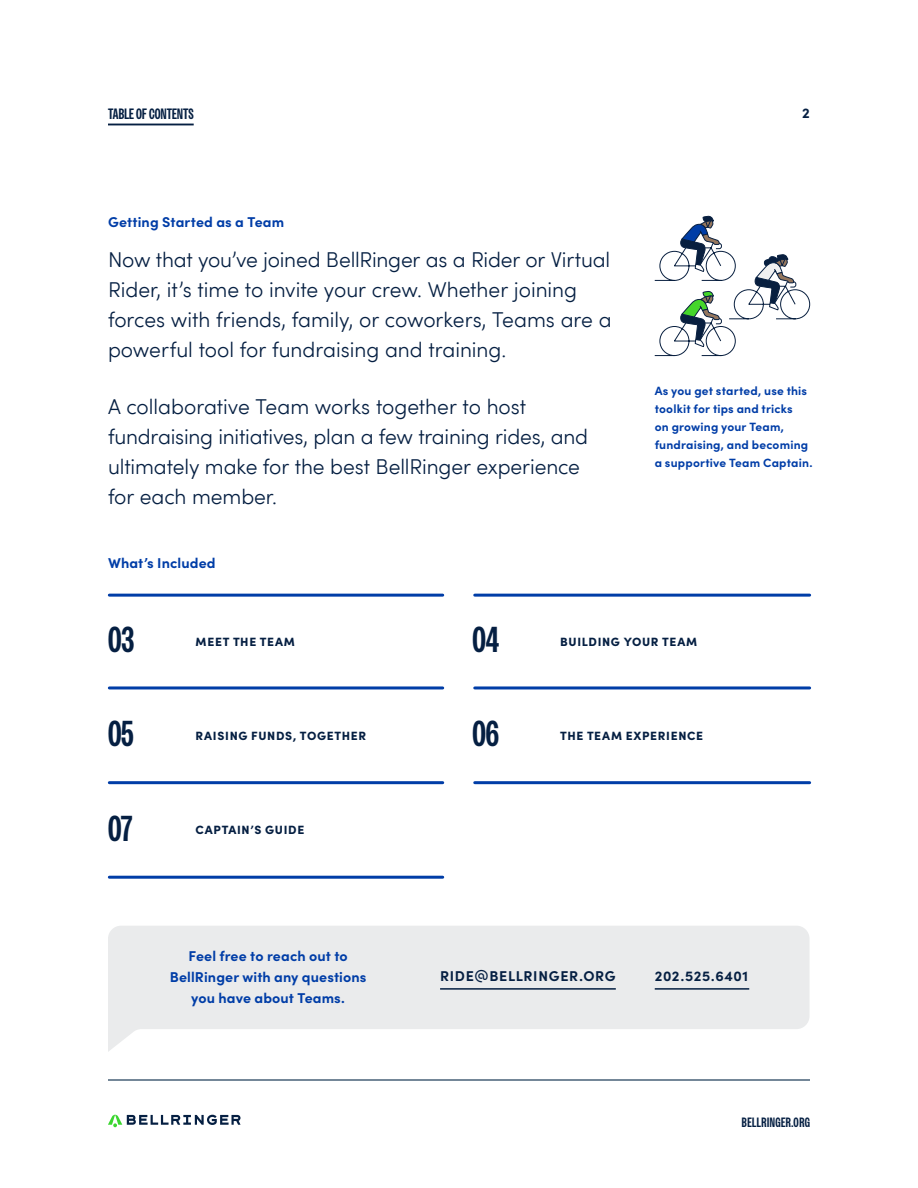
<style>
.page{position:relative;width:918px;height:1188px;background:#fff}
.page>*{position:absolute;margin:0;border:0;box-sizing:border-box;transform-origin:0 0}
.t1{font:700 36px "Owners X Narrow";color:#051f42}
.t2{font:300 21px/30px "Sofia Pro";letter-spacing:-.005em;color:#051f42}
.t3{font:700 15px "Owners X Narrow";letter-spacing:.005em;color:#051f42}
.t4{font:700 14.25px/21px "Sofia Pro";letter-spacing:.01em;color:#003da7;text-align:center}
.t5{font:700 14.25px "Sofia Pro";letter-spacing:.05em;color:#051f42}
.t6{font:700 13.5px "Owners X Narrow";letter-spacing:.035em;color:#051f42}
.t7{font:700 12px/18px "Sofia Pro";letter-spacing:.015em;color:#003da7}
.t8{font:900 12px "Sofia Pro";letter-spacing:.055em;color:#051f42}
</style>
<div class="page">
<hr style="left:108px;top:1079px;width:702px;height:2px;background:#092b49">
<svg style="left:108px;top:1115px;width:133px;height:12px"></svg>
<svg style="left:108px;top:926px;width:702px;height:126px;fill:#eaebec"></svg>
<hr style="left:108px;top:124px;width:86px;height:1px;background:#051f42">
<hr style="left:440px;top:988px;width:176px;height:2px;background:#051f42">
<hr style="left:109px;top:594px;width:334px;height:3px;background:#003da7">
<hr style="left:475px;top:594px;width:335px;height:3px;background:#003da7">
<hr style="left:109px;top:686px;width:334px;height:3px;background:#003da7">
<hr style="left:475px;top:686px;width:335px;height:3px;background:#003da7">
<hr style="left:109px;top:876px;width:334px;height:3px;background:#003da7">
<hr style="left:109px;top:781px;width:334px;height:3px;background:#003da7">
<hr style="left:475px;top:781px;width:335px;height:3px;background:#003da7">
<hr style="left:655px;top:988px;width:94px;height:2px;background:#051f42">
<svg style="left:654px;top:216px;width:156px;height:140px"></svg>
<p class="t3" style="left:108px;top:105px;width:87px">TABLE OF CONTENTS</p>
<p class="t4" style="left:108px;top:210px;width:178px">Getting Started as a Team</p>
<p class="t2" style="left:108px;top:243px;width:505px">Now that you’ve joined BellRinger as a Rider or Virtual Rider, it’s time to invite your crew. Whether joining forces with friends, family, or coworkers, Teams are a powerful tool for fundraising and training.</p>
<p class="t2" style="left:108px;top:390px;width:482px">A collaborative Team works together to host fundraising initiatives, plan a few training rides, and ultimately make for the best BellRinger experience for each member.</p>
<p class="t4" style="left:108px;top:552px;width:109px">What’s Included</p>
<p class="t5" style="left:802px;top:102px;width:9px">2</p>
<p class="t7" style="left:655px;top:381px;width:159px">As you get started, use this toolkit for tips and tricks<br>on growing your Team, fundraising, and becoming a supportive Team Captain.</p>
<h1 class="t1" style="left:108px;top:620px;width:28px">03</h1>
<p class="t8" style="left:196px;top:632px;width:101px">MEET THE TEAM</p>
<h1 class="t1" style="left:472px;top:620px;width:28px">04</h1>
<p class="t8" style="left:560px;top:633px;width:139px">BUILDING YOUR TEAM</p>
<h1 class="t1" style="left:108px;top:714px;width:27px">05</h1>
<p class="t8" style="left:196px;top:726px;width:172px">RAISING FUNDS, TOGETHER</p>
<h1 class="t1" style="left:472px;top:714px;width:28px">06</h1>
<p class="t8" style="left:560px;top:726px;width:145px">THE TEAM EXPERIENCE</p>
<h1 class="t1" style="left:108px;top:808px;width:26px">07</h1>
<p class="t8" style="left:196px;top:821px;width:110px">CAPTAIN’S GUIDE</p>
<p class="t4" style="left:170px;top:944px;width:198px">Feel free to reach out to<br>BellRinger with any questions you have about Teams.</p>
<p class="t5" style="left:440px;top:965px;width:177px">RIDE@BELLRINGER.ORG</p>
<p class="t5" style="left:655px;top:965px;width:95px">202.525.6401</p>
<p class="t6" style="left:742px;top:1115px;width:70px">BELLRINGER.ORG</p>
</div>
